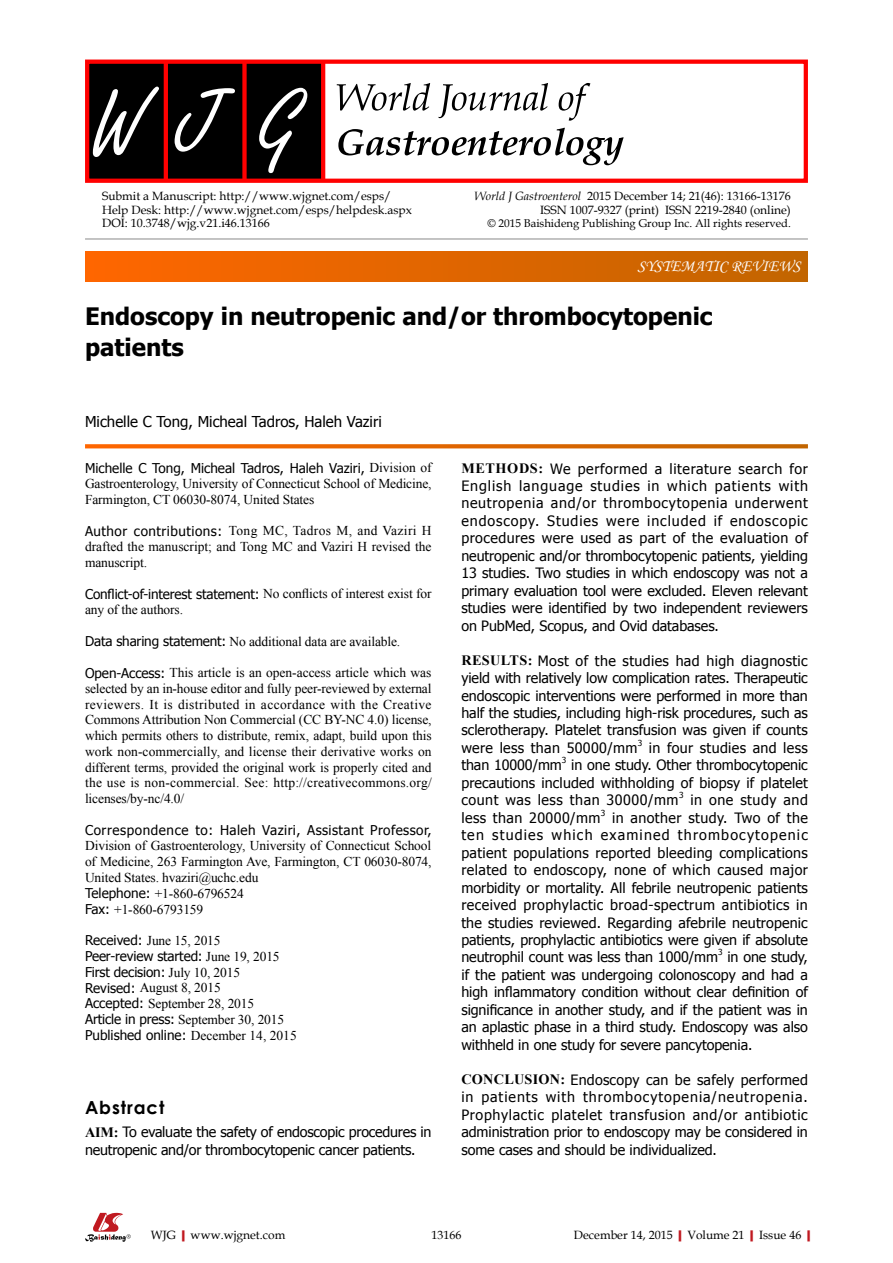
<style>
.page{position:relative;width:893px;height:1263px;background:#fff}
.page>*{position:absolute;margin:0;border:0;box-sizing:border-box;transform-origin:0 0}
.t1{font:700 24px/31.5px "Tahoma";color:#000}
.t2{font:700 18px "Century Gothic";letter-spacing:.05em;color:#000}
.t3{font:16.5px "Monotype Corsiva";color:#fff}
.t4{font:15px "Tahoma";color:#000}
.t5{font:14.25px/17.4px "Tahoma";letter-spacing:-.005em;color:#000;text-align:justify}
.t6{font:14.25px "Tahoma";letter-spacing:.025em;color:#000}
.t7{font:14.25px "Tahoma";letter-spacing:.03em;color:#000}
.t8{font:14.25px "Tahoma";letter-spacing:.035em;color:#000}
.t9{font:13.5px/15.8px "Times New Roman";letter-spacing:-.01em;color:#000;text-align:justify}
.t10{font:12px/13.5px "Book Antiqua";color:#000}
.t11{font:11.25px "Book Antiqua";color:#000}
.t12{font:8.25px "Tahoma";color:#000}
.s1{font-style:italic}
.s2{font-family:"Tahoma"}
.s3{font-family:"Times New Roman";font-weight:700}
.s4{font-weight:700;color:#c01920}
</style>
<div class="page">
<div style="left:85px;top:252px;width:723px;height:29px;background:linear-gradient(to right,#f60,#c16500)"></div>
<hr style="left:85px;top:239px;width:723px;height:1px;background:#898989">
<div style="left:87px;top:61px;width:236px;height:121px;background:#000"></div>
<hr style="left:164px;top:61px;width:4px;height:121px;background:#f00">
<div style="left:242px;top:61px;width:5px;height:121px;background:#f00"></div>
<hr style="left:321px;top:61px;width:4px;height:121px;background:#f00">
<div style="left:85px;top:60px;width:723px;height:123px;border:4px solid #f00"></div>
<svg style="left:259px;top:88px;width:48px;height:85px"></svg>
<svg style="left:175px;top:88px;width:60px;height:64px"></svg>
<svg style="left:93px;top:87px;width:66px;height:70px"></svg>
<svg style="left:337px;top:83px;width:253px;height:38px"></svg>
<svg style="left:338px;top:128px;width:286px;height:37px"></svg>
<svg style="left:85px;top:444px;width:723px;height:4px;background:#e16d0d"></svg>
<svg style="left:85px;top:1213px;width:46px;height:29px"></svg>
<p class="t10" style="left:102px;top:189px;width:311px">Submit a Manuscript: http://www.wjgnet.com/esps/<br>Help Desk: http://www.wjgnet.com/esps/helpdesk.aspx<br>DOI: 10.3748/wjg.v21.i46.13166</p>
<p class="t10" style="left:474px;top:189px;width:318px;text-align:right"><span class="s1">World J Gastroenterol</span> 2015 December 14; 21(46): 13166-13176<br>ISSN 1007-9327 (print) ISSN 2219-2840 (online)</p>
<p class="t11" style="left:487px;top:215px;width:305px">© 2015 Baishideng Publishing Group Inc. All rights reserved.</p>
<p class="t3" style="left:637px;top:256px;width:165px">SYSTEMATIC REVIEWS</p>
<p class="t1" style="left:85px;top:298px;width:629px">Endoscopy in neutropenic and/or thrombocytopenic patients</p>
<p class="t4" style="left:85px;top:412px;width:298px">Michelle C Tong, Micheal Tadros, Haleh Vaziri</p>
<p class="t9" style="left:85px;top:460px;width:348px"><span class="s2">Michelle C Tong, Micheal Tadros, Haleh Vaziri,</span> Division of Gastroenterology, University of Connecticut School of Medicine, Farmington, CT 06030-8074, United States</p>
<p class="t9" style="left:85px;top:523px;width:348px"><span class="s2">Author contributions:</span> Tong MC, Tadros M, and Vaziri H drafted the manuscript; and Tong MC and Vaziri H revised the manuscript.</p>
<p class="t9" style="left:85px;top:586px;width:348px;line-height:15.3px"><span class="s2">Conflict-of-interest statement:</span> No conflicts of interest exist for any of the authors.</p>
<p class="t9" style="left:85px;top:633px;width:317px"><span class="s2">Data sharing statement:</span> No additional data are available.</p>
<p class="t9" style="left:85px;top:665px;width:348px"><span class="s2">Open-Access:</span> This article is an open-access article which was selected by an in-house editor and fully peer-reviewed by external reviewers. It is distributed in accordance with the Creative Commons Attribution Non Commercial (CC BY-NC 4.0) license, which permits others to distribute, remix, adapt, build upon this work non-commercially, and license their derivative works on different terms, provided the original work is properly cited and the use is non-commercial. See: http://creativecommons.org/ licenses/by-nc/4.0/</p>
<p class="t9" style="left:85px;top:823px;width:348px;text-align:left"><span class="s2">Correspondence to: Haleh Vaziri, Assistant Professor, </span>Division of Gastroenterology, University of Connecticut School of Medicine, 263 Farmington Ave, Farmington, CT 06030-8074, United States. hvaziri@uchc.edu<br><span class="s2">Telephone:</span> +1-860-6796524<br><span class="s2">Fax:</span> +1-860-6793159</p>
<p class="t9" style="left:85px;top:932px;width:213px;text-align:left"><span class="s2">Received:</span> June 15, 2015<br><span class="s2">Peer-review started:</span> June 19, 2015<br><span class="s2">First decision:</span> July 10, 2015<br><span class="s2">Revised:</span> August 8, 2015<br><span class="s2">Accepted:</span> September 28, 2015<br><span class="s2">Article in press:</span> September 30, 2015<br><span class="s2">Published online:</span> December 14, 2015</p>
<p class="t2" style="left:85px;top:1093px;width:81px">Abstract</p>
<p class="t5" style="left:85px;top:1123px;width:348px"><span class="s3">AIM:</span> To evaluate the safety of endoscopic procedures in neutropenic and/or thrombocytopenic cancer patients.</p>
<p class="t5" style="left:461px;top:459px;width:348px"><span class="s3">METHODS:</span> We performed a literature search for English language studies in which patients with neutropenia and/or thrombocytopenia underwent endoscopy. Studies were included if endoscopic procedures were used as part of the evaluation of neutropenic and/or thrombocytopenic patients, yielding 13 studies. Two studies in which endoscopy was not a primary evaluation tool were excluded. Eleven relevant studies were identified by two independent reviewers on Pubmed, Scopus, and Ovid databases.</p>
<p class="t5" style="left:461px;top:651px;width:348px"><span class="s3">RESULTS:</span> Most of the studies had high diagnostic yield with relatively low complication rates. Therapeutic endoscopic interventions were performed in more than half the studies, including high-risk procedures, such as sclerotherapy. Platelet transfusion was given if counts were less than 50000/mm</p>
<p class="t12" style="left:638px;top:737px;width:6px">3</p>
<p class="t6" style="left:649px;top:738px;width:160px">in four studies and less</p>
<p class="t5" style="left:461px;top:756px;width:102px">than 10000/mm</p>
<p class="t12" style="left:562px;top:755px;width:6px">3</p>
<p class="t5" style="left:461px;top:756px;width:348px;text-indent:110px">in one study. Other thrombocytopenic precautions included withholding of biopsy if platelet count was less than 30000/mm</p>
<p class="t12" style="left:679px;top:790px;width:6px">3</p>
<p class="t8" style="left:690px;top:790px;width:119px">in one study and</p>
<p class="t7" style="left:461px;top:808px;width:141px">less than 20000/mm</p>
<p class="t12" style="left:601px;top:807px;width:6px">3</p>
<p class="t5" style="left:461px;top:808px;width:348px;text-indent:151px">in another study. Two of the ten studies which examined thrombocytopenic patient populations reported bleeding complications related to endoscopy, none of which caused major morbidity or mortality. All febrile neutropenic patients received prophylactic broad-spectrum antibiotics in the studies reviewed. Regarding afebrile neutropenic patients, prophylactic antibiotics were given if absolute neutrophil count was less than 1000/mm</p>
<p class="t12" style="left:718px;top:947px;width:6px">3</p>
<p class="t5" style="left:461px;top:948px;width:348px;text-indent:266px">in one study, if the patient was undergoing colonoscopy and had a high inflammatory condition without clear definition of significance in another study, and if the patient was in an aplastic phase in a third study. Endoscopy was also withheld in one study for severe pancytopenia.</p>
<p class="t5" style="left:461px;top:1070px;width:348px"><span class="s3">CONCLUSION:</span> Endoscopy can be safely performed in patients with thrombocytopenia/neutropenia.<br>Prophylactic platelet transfusion and/or antibiotic administration prior to endoscopy may be considered in some cases and should be individualized.</p>
<p class="t10" style="left:151px;top:1227px;width:136px">WJG<span class="s4">|</span>www.wjgnet.com</p>
<p class="t10" style="left:431px;top:1227px;width:31px">13166</p>
<p class="t10" style="left:574px;top:1227px;width:243px">December 14, 2015<span class="s4">|</span>Volume 21<span class="s4">|</span>Issue 46<span class="s4">|</span></p>
</div>
